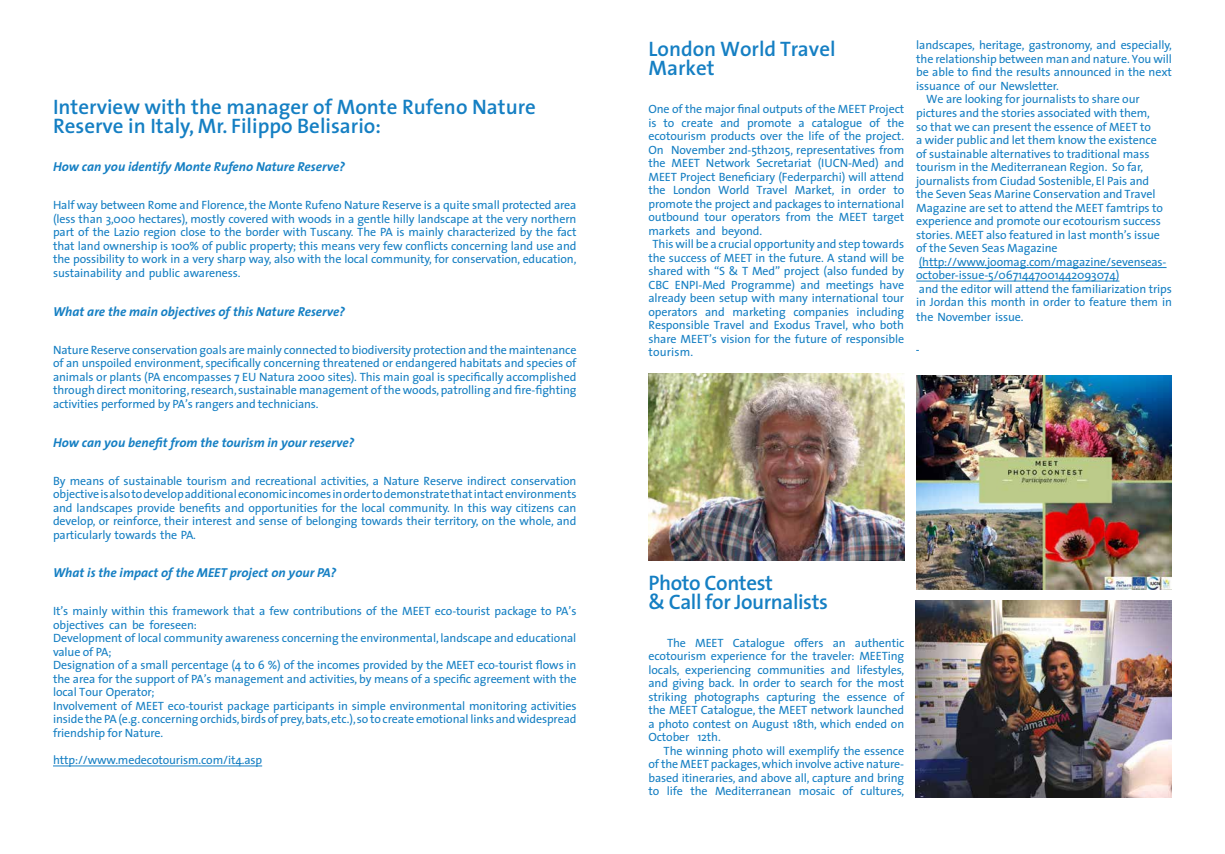
<style>
.page{position:relative;width:1225px;height:854px;background:#fff}
.page>*{position:absolute;margin:0;border:0;box-sizing:border-box;transform-origin:0 0}
.t1{font:600 21px/19px "The Sans";color:#157fc3}
.t2{font:600 21px/19px "The Sans";letter-spacing:-.02em;color:#157fc3}
.t3{font:italic 700 13px "The Sans";color:#157fc3}
.t4{font:12px/13.5px "The Sans";letter-spacing:-.01em;color:#157fc3;text-align:justify}
.t5{font:12px "The Sans";letter-spacing:.015em;color:#157fc3}
</style>
<div class="page">
<hr style="left:53px;top:765px;width:209px;height:1px;background:#157fc3">
<hr style="left:918px;top:267px;width:248px;height:1px;background:#157fc3">
<hr style="left:916px;top:281px;width:203px;height:1px;background:#157fc3">
<img style="left:916px;top:375px;width:256px;height:214px">
<img style="left:648px;top:373px;width:256px;height:187px">
<img style="left:915px;top:600px;width:257px;height:196px">
<h1 class="t1" style="left:53px;top:96px;width:484px">Interview with the manager of Monte Rufeno Nature<br>Reserve in Italy, Mr. Filippo Belisario:</h1>
<p class="t3" style="left:53px;top:156px;width:293px">How can you identify Monte Rufeno Nature Reserve?</p>
<p class="t4" style="left:53px;top:198px;width:525px">Half way between Rome and Florence, the Monte Rufeno Nature Reserve is a quite small protected area (less than 3,000 hectares), mostly covered with woods in a gentle hilly landscape at the very northern part of the Lazio region close to the border with Tuscany. The PA is mainly characterized by the fact that land ownership is 100% of public property; this means very few conflicts concerning land use and the possibility to work in a very sharp way, also with the local community, for conservation, education, sustainability and public awareness.</p>
<p class="t3" style="left:53px;top:300px;width:293px">What are the main objectives of this Nature Reserve?</p>
<p class="t4" style="left:53px;top:342px;width:525px">Nature Reserve conservation goals are mainly connected to biodiversity protection and the maintenance of an unspoiled environment, specifically concerning threatened or endangered habitats and species of animals or plants (PA encompasses 7 EU Natura 2000 sites). This main goal is specifically accomplished through direct monitoring, research, sustainable management of the woods, patrolling and fire-fighting activities performed by PA’s rangers and technicians.</p>
<p class="t3" style="left:53px;top:431px;width:303px">How can you benefit from the tourism in your reserve?</p>
<p class="t4" style="left:53px;top:473px;width:525px">By means of sustainable tourism and recreational activities, a Nature Reserve indirect conservation objective is also to develop additional economic incomes in order to demonstrate that intact environments and landscapes provide benefits and opportunities for the local community. In this way citizens can develop, or reinforce, their interest and sense of belonging towards their territory, on the whole, and particularly towards the PA.</p>
<p class="t3" style="left:53px;top:562px;width:285px">What is the impact of the MEET project on your PA?</p>
<p class="t4" style="left:53px;top:604px;width:525px;text-align:left">It’s mainly within this framework that a few contributions of the MEET eco-tourist package to PA’s objectives can be foreseen:<br>Development of local community awareness concerning the environmental, landscape and educational value of PA;<br>Designation of a small percentage (4 to 6 %) of the incomes provided by the MEET eco-tourist flows in the area for the support of PA’s management and activities, by means of a specific agreement with the local Tour Operator;<br>Involvement of MEET eco-tourist package participants in simple environmental monitoring activities inside the PA (e.g. concerning orchids, birds of prey, bats, etc.), so to create emotional links and widespread friendship for Nature.</p>
<p class="t4" style="left:53px;top:752px;width:211px">http://www.medecotourism.com/it4.asp</p>
<h1 class="t1" style="left:648px;top:39px;width:189px">London World Travel<br>Market</h1>
<p class="t4" style="left:648px;top:102px;width:257px">One of the major final outputs of the MEET Project</p>
<p class="t4" style="left:648px;top:115px;width:257px">is to create and promote a catalogue of the</p>
<p class="t4" style="left:648px;top:129px;width:257px">ecotourism products over the life of the project.</p>
<p class="t4" style="left:648px;top:142px;width:257px">On November 2nd-5th2015, representatives from</p>
<p class="t4" style="left:648px;top:156px;width:257px">the MEET Network Secretariat (IUCN-Med) and</p>
<p class="t4" style="left:648px;top:169px;width:257px">MEET Project Beneficiary (Federparchi) will attend</p>
<p class="t4" style="left:648px;top:183px;width:257px">the London World Travel Market, in order to</p>
<p class="t4" style="left:648px;top:196px;width:257px">promote the project and packages to international</p>
<p class="t4" style="left:648px;top:210px;width:257px">outbound tour operators from the MEET target</p>
<p class="t4" style="left:648px;top:223px;width:115px">markets and beyond.</p>
<p class="t4" style="left:652px;top:237px;width:253px">This will be a crucial opportunity and step towards</p>
<p class="t4" style="left:648px;top:250px;width:257px">the success of MEET in the future. A stand will be</p>
<p class="t4" style="left:648px;top:264px;width:257px">shared with “S &amp; T Med” project (also funded by</p>
<p class="t4" style="left:648px;top:277px;width:257px">CBC ENPI-Med Programme) and meetings have</p>
<p class="t4" style="left:648px;top:291px;width:257px">already been setup with many international tour</p>
<p class="t4" style="left:648px;top:304px;width:257px">operators and marketing companies including</p>
<p class="t4" style="left:648px;top:318px;width:257px">Responsible Travel and Exodus Travel, who both</p>
<p class="t4" style="left:648px;top:331px;width:257px">share MEET’s vision for the future of responsible</p>
<p class="t5" style="left:648px;top:342px;width:46px">tourism.</p>
<p class="t4" style="left:916px;top:38px;width:257px">landscapes, heritage, gastronomy, and especially,</p>
<p class="t4" style="left:916px;top:52px;width:257px">the relationship between man and nature. You will</p>
<p class="t4" style="left:916px;top:65px;width:257px">be able to find the results announced in the next</p>
<p class="t4" style="left:916px;top:79px;width:144px">issuance of our Newsletter.</p>
<p class="t4" style="left:926px;top:92px;width:215px">We are looking for journalists to share our</p>
<p class="t4" style="left:916px;top:106px;width:235px">pictures and the stories associated with them,</p>
<p class="t4" style="left:916px;top:119px;width:236px">so that we can present the essence of MEET to</p>
<p class="t4" style="left:916px;top:133px;width:242px">a wider public and let them know the existence</p>
<p class="t4" style="left:916px;top:146px;width:235px">of sustainable alternatives to traditional mass</p>
<p class="t4" style="left:916px;top:160px;width:228px">tourism in the Mediterranean Region. So far,</p>
<p class="t4" style="left:916px;top:173px;width:235px">journalists from Ciudad Sostenible, El Pais and</p>
<p class="t4" style="left:916px;top:187px;width:241px">the Seven Seas Marine Conservation and Travel</p>
<p class="t4" style="left:916px;top:200px;width:248px">Magazine are set to attend the MEET famtrips to</p>
<p class="t4" style="left:916px;top:214px;width:246px">experience and promote our ecotourism success</p>
<p class="t4" style="left:916px;top:227px;width:245px">stories. MEET also featured in last month’s issue</p>
<p class="t4" style="left:916px;top:241px;width:143px">of the Seven Seas Magazine</p>
<p class="t4" style="left:918px;top:254px;width:249px">(http://www.joomag.com/magazine/sevenseas-</p>
<p class="t4" style="left:916px;top:268px;width:205px">october-issue-5/0671447001442093074)</p>
<p class="t4" style="left:919px;top:281px;width:254px">and the editor will attend the familiarization trips</p>
<p class="t4" style="left:916px;top:295px;width:257px">in Jordan this month in order to feature them in</p>
<p class="t4" style="left:916px;top:309px;width:109px">the November issue.</p>
<h1 class="t2" style="left:648px;top:572px;width:181px">Photo Contest<br>&amp; Call for Journalists</h1>
<p class="t4" style="left:648px;top:635px;width:257px;text-indent:19px">The MEET Catalogue offers an authentic ecotourism experience for the traveler: MEETing locals, experiencing communities and lifestyles, and giving back. In order to search for the most striking photographs capturing the essence of the MEET Catalogue, the MEET network launched a photo contest on August 18th, which ended on October 12th.</p>
<p class="t4" style="left:648px;top:743px;width:257px;text-indent:15px">The winning photo will exemplify the essence of the MEET packages, which involve active nature&shy;based itineraries, and above all, capture and bring to life the Mediterranean mosaic of cultures,</p>
</div>
